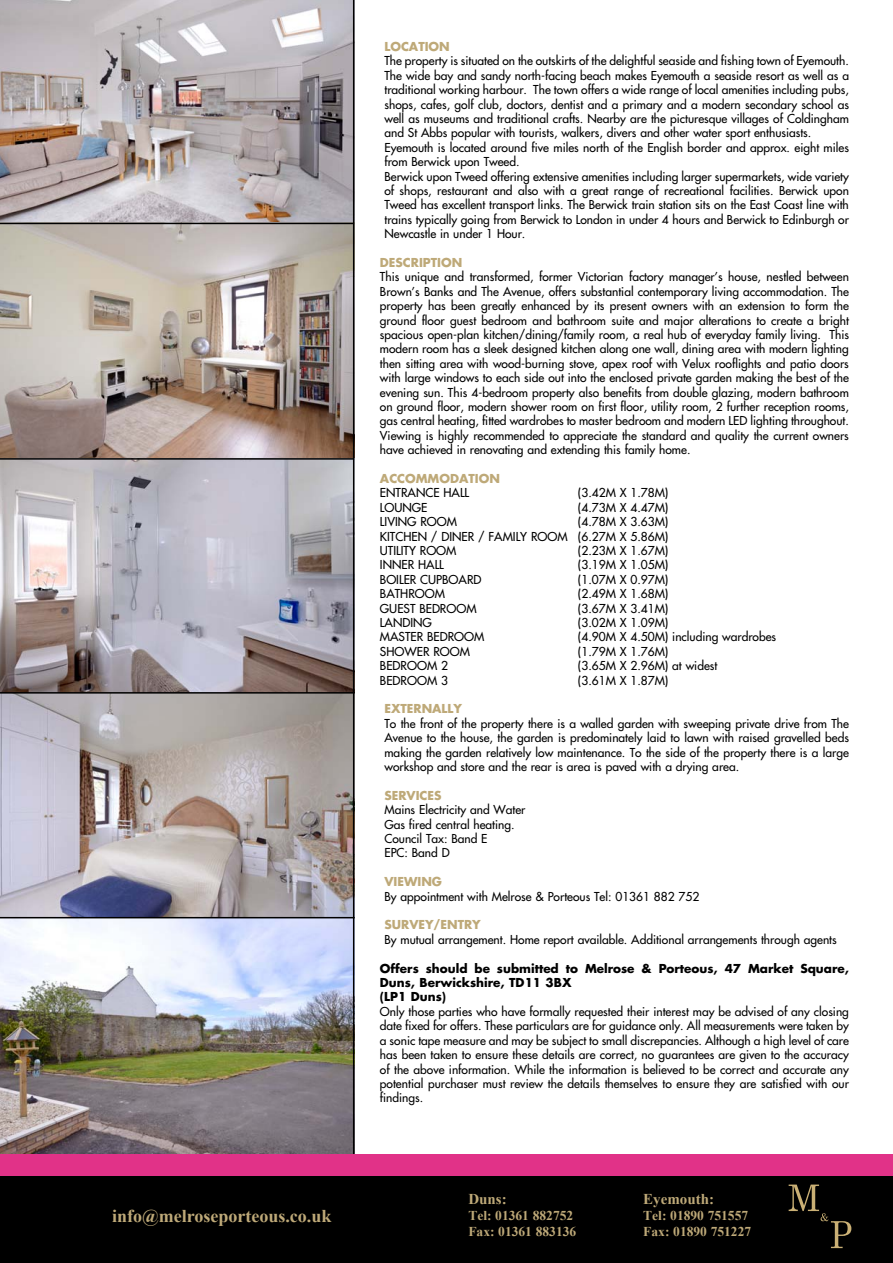
<style>
.page{position:relative;width:893px;height:1263px;background:#fff}
.page>*{position:absolute;margin:0;border:0;box-sizing:border-box;transform-origin:0 0}
.t1{font:700 18px "Times New Roman";color:#bea978}
.t2{font:700 15px "Times New Roman";color:#bea978}
.t3{font:700 13.5px "Times New Roman";color:#bea978}
.text{font:12px/14.4px "Futura";color:#000;text-align:justify}
.text-2{font:700 12px/14.4px "Futura";color:#000}
.heads{font:700 12px "Futura";color:#bea978}
</style>
<div class="page">
<img style="left:0;top:0;width:355px;height:929px">
<img style="left:0;top:224px;width:353px;height:234px">
<svg style="left:0;top:458px;width:355px;height:234px;background:#b0acb3"></svg>
<svg style="left:0;top:694px;width:353px;height:223px;background:#ada7aa"></svg>
<img style="left:0;top:918px;width:353px;height:236px">
<hr style="left:353px;top:0;width:1px;height:1157px;background:#000">
<hr style="left:0;top:223px;width:354px;height:1px;background:#000">
<hr style="left:0;top:458px;width:354px;height:2px;background:#000">
<hr style="left:0;top:692px;width:355px;height:2px;background:#000">
<hr style="left:0;top:917px;width:355px;height:1px;background:#000">
<div style="left:0;top:1174px;width:893px;height:89px;background:#000"></div>
<div style="left:0;top:1154px;width:893px;height:21px;background:#e13288"></div>
<svg style="left:789px;top:1184px;width:62px;height:64px"></svg>
<div style="left:813px;top:1219px;width:7px;height:37px;background:#000"></div>
<div style="left:784px;top:1218px;width:33px;height:7px;background:#000"></div>
<p class="t1" style="left:112px;top:1203px;width:221px">info@melroseporteous.co.uk</p>
<p class="heads" style="left:384px;top:38px;width:67px">LOCATION</p>
<p class="text" style="left:384px;top:54px;width:466px">The property is situated on the outskirts of the delightful seaside and fishing town of Eyemouth.<br>The wide bay and sandy north-facing beach makes Eyemouth a seaside resort as well as a traditional working harbour. The town offers a wide range of local amenities including pubs, shops, cafes, golf club, doctors, dentist and a primary and a modern secondary school as well as museums and traditional crafts. Nearby are the picturesque villages of Coldingham and St Abbs popular with tourists, walkers, divers and other water sport enthusiasts.</p>
<p class="text" style="left:384px;top:140px;width:466px">Eyemouth is located around five miles north of the English border and approx. eight miles from Berwick upon Tweed.</p>
<p class="text" style="left:384px;top:169px;width:466px">Berwick upon Tweed offering extensive amenities including larger supermarkets, wide variety of shops, restaurant and also with a great range of recreational facilities. Berwick upon Tweed has excellent transport links. The Berwick train station sits on the East Coast line with trains typically going from Berwick to London in under 4 hours and Berwick to Edinburgh or Newcastle in under 1 Hour.</p>
<p class="heads" style="left:380px;top:254px;width:84px">DESCRIPTION</p>
<p class="text" style="left:380px;top:270px;width:471px">This unique and transformed, former Victorian factory manager’s house, nestled between Brown’s Banks and The Avenue, offers substantial contemporary living accommodation. The property has been greatly enhanced by its present owners with an extension to form the ground floor guest bedroom and bathroom suite and major alterations to create a bright spacious open-plan kitchen/dining/family room, a real hub of everyday family living. This modern room has a sleek designed kitchen along one wall, dining area with modern lighting then sitting area with wood-burning stove, apex roof with Velux rooflights and patio doors with large windows to each side out into the enclosed private garden making the best of the evening sun. This 4-bedroom property also benefits from double glazing, modern bathroom on ground floor, modern shower room on first floor, utility room, 2 further reception rooms, gas central heating, fitted wardrobes to master bedroom and modern LED lighting throughout.<br>Viewing is highly recommended to appreciate the standard and quality the current owners have achieved in renovating and extending this family home.</p>
<p class="heads" style="left:380px;top:470px;width:121px">ACCOMMODATION</p>
<p class="text" style="left:380px;top:486px;width:91px">ENTRANCE HALL</p>
<p class="text" style="left:578px;top:486px;width:92px">(3.42M X 1.78M)</p>
<p class="text" style="left:380px;top:500px;width:49px">LOUNGE</p>
<p class="text" style="left:578px;top:500px;width:92px">(4.73M X 4.47M)</p>
<p class="text" style="left:380px;top:514px;width:79px">LIVING ROOM</p>
<p class="text" style="left:578px;top:514px;width:92px">(4.78M X 3.63M)</p>
<p class="text" style="left:380px;top:529px;width:290px">KITCHEN / DINER / FAMILY ROOM (6.27M X 5.86M)</p>
<p class="text" style="left:380px;top:543px;width:78px">UTILITY ROOM</p>
<p class="text" style="left:578px;top:543px;width:92px">(2.23M X 1.67M)</p>
<p class="text" style="left:380px;top:558px;width:65px">INNER HALL</p>
<p class="text" style="left:578px;top:558px;width:92px">(3.19M X 1.05M)</p>
<p class="text" style="left:380px;top:572px;width:103px">BOILER CUPBOARD</p>
<p class="text" style="left:578px;top:572px;width:92px">(1.07M X 0.97M)</p>
<p class="text" style="left:380px;top:586px;width:67px">BATHROOM</p>
<p class="text" style="left:578px;top:586px;width:92px">(2.49M X 1.68M)</p>
<p class="text" style="left:380px;top:601px;width:98px">GUEST BEDROOM</p>
<p class="text" style="left:578px;top:601px;width:92px">(3.67M X 3.41M)</p>
<p class="text" style="left:380px;top:615px;width:54px">LANDING</p>
<p class="text" style="left:578px;top:615px;width:92px">(3.02M X 1.09M)</p>
<p class="text" style="left:380px;top:630px;width:106px">MASTER BEDROOM</p>
<p class="text" style="left:578px;top:630px;width:200px">(4.90M X 4.50M) including wardrobes</p>
<p class="text" style="left:380px;top:644px;width:91px">SHOWER ROOM</p>
<p class="text" style="left:578px;top:644px;width:92px">(1.79M X 1.76M)</p>
<p class="text" style="left:380px;top:658px;width:70px">BEDROOM 2</p>
<p class="text" style="left:578px;top:658px;width:141px">(3.65M X 2.96M) at widest</p>
<p class="text" style="left:380px;top:673px;width:70px">BEDROOM 3</p>
<p class="text" style="left:578px;top:673px;width:92px">(3.61M X 1.87M)</p>
<p class="heads" style="left:384px;top:701px;width:79px">EXTERNALLY</p>
<p class="text" style="left:384px;top:716px;width:466px">To the front of the property there is a walled garden with sweeping private drive from The Avenue to the house, the garden is predominately laid to lawn with raised gravelled beds making the garden relatively low maintenance. To the side of the property there is a large workshop and store and the rear is area is paved with a drying area.</p>
<p class="heads" style="left:384px;top:787px;width:59px">SERVICES</p>
<p class="text" style="left:384px;top:802px;width:143px">Mains Electricity and Water</p>
<p class="text" style="left:384px;top:817px;width:132px">Gas fired central heating.</p>
<p class="text" style="left:384px;top:831px;width:105px">Council Tax: Band E</p>
<p class="text" style="left:384px;top:846px;width:67px">EPC: Band D</p>
<p class="heads" style="left:384px;top:873px;width:59px">VIEWING</p>
<p class="text" style="left:384px;top:889px;width:316px">By appointment with Melrose &amp; Porteous Tel: 01361 882 752</p>
<p class="heads" style="left:384px;top:917px;width:98px">SURVEY/ENTRY</p>
<p class="text" style="left:384px;top:932px;width:454px">By mutual arrangement. Home report available. Additional arrangements through agents</p>
<p class="text-2" style="left:380px;top:961px;width:470px">Offers should be submitted to Melrose &amp; Porteous, 47 Market Square,<br>Duns, Berwickshire, TD11 3BX</p>
<p class="text-2" style="left:380px;top:989px;width:68px">(LP1 Duns)</p>
<p class="text" style="left:380px;top:1004px;width:471px">Only those parties who have formally requested their interest may be advised of any closing date fixed for offers. These particulars are for guidance only. All measurements were taken by a sonic tape measure and may be subject to small discrepancies. Although a high level of care has been taken to ensure these details are correct, no guarantees are given to the accuracy of the above information. While the information is believed to be correct and accurate any potential purchaser must review the details themselves to ensure they are satisfied with our findings.</p>
<p class="t2" style="left:468px;top:1188px;width:40px">Duns:</p>
<p class="t3" style="left:468px;top:1206px;width:106px">Tel: 01361 882752</p>
<p class="t3" style="left:468px;top:1222px;width:109px">Fax: 01361 883136</p>
<p class="t2" style="left:643px;top:1188px;width:72px">Eyemouth:</p>
<p class="t3" style="left:643px;top:1206px;width:106px">Tel: 01890 751557</p>
<p class="t3" style="left:643px;top:1222px;width:109px">Fax: 01890 751227</p>
</div>
